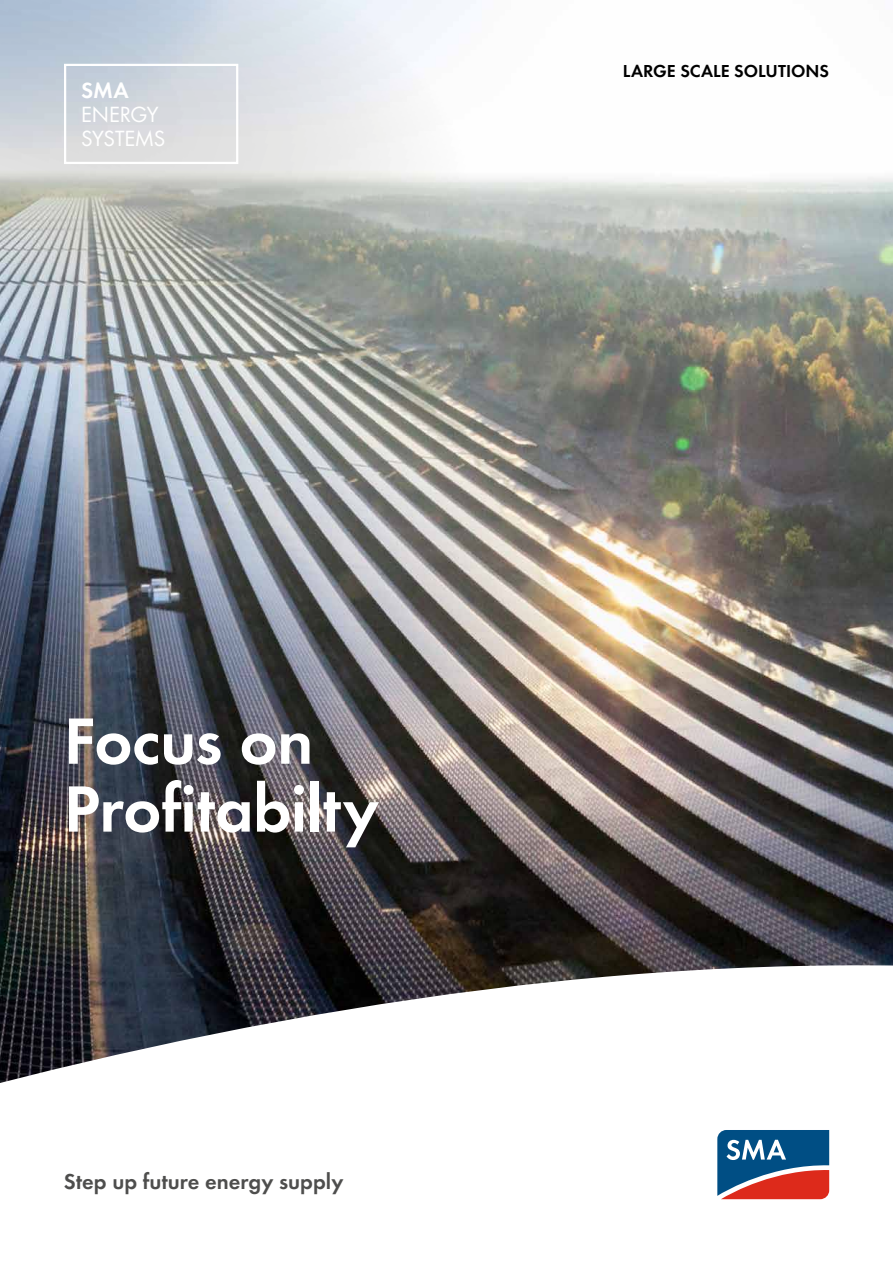
<style>
.page{position:relative;width:893px;height:1263px;background:#fff}
.page>*{position:absolute;margin:0;border:0;box-sizing:border-box;transform-origin:0 0}
.t1{font:600 67.8px/67.8px "SMA Futura Global";letter-spacing:-.01em;color:#fff}
.t2{font:22.8px/24px "SMA Futura Global";letter-spacing:-.01em;color:#fff}
.t3{font:600 22.8px "SMA Futura Global";color:#fff}
.t4{font:600 22.5px "SMA Futura Global";color:#4e4e4d}
.t5{font:600 18px "SMA Futura Global";color:#000}
</style>
<div class="page">
<img style="left:0;top:177px;width:893px;height:775px">
<svg style="left:0;top:0;width:512px;height:379px;background:#bfc3c4"></svg>
<svg style="left:0;top:952px;width:893px;height:248px"></svg>
<svg style="left:717px;top:1130px;width:112px;height:69px;background:#615e79"></svg>
<div style="left:64px;top:64px;width:174px;height:100px;border:2px solid #fff"></div>
<p class="t3" style="left:81px;top:77px;width:49px">SMA</p>
<p class="t2" style="left:81px;top:102px;width:86px">ENERGY<br>SYSTEMS</p>
<h1 class="t1" style="left:64px;top:706px;width:317px">Focus on<br>Profitabilty</h1>
<p class="t4" style="left:64px;top:1168px;width:281px">Step up future energy supply</p>
<p class="t5" style="left:623px;top:61px;width:208px">LARGE SCALE SOLUTIONS</p>
</div>
